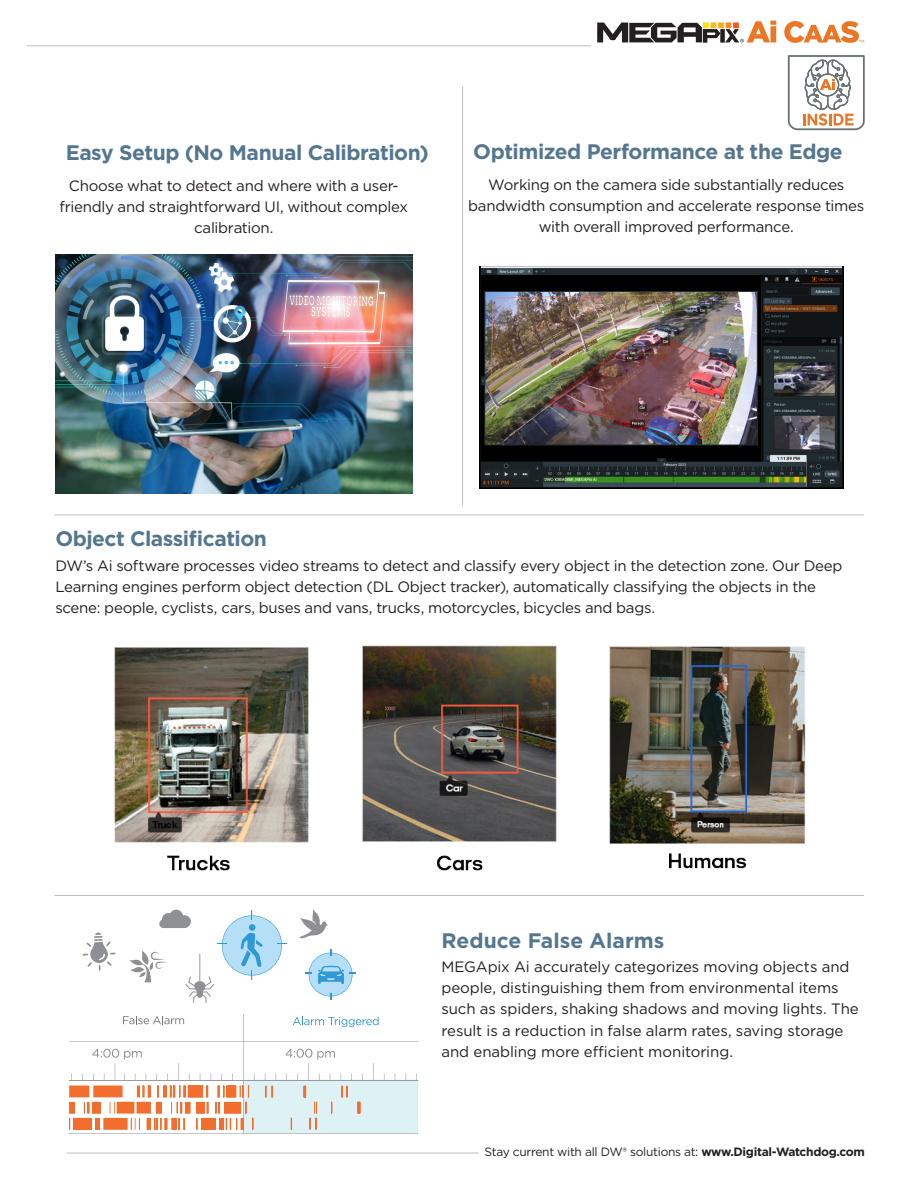
<style>
.page{position:relative;width:918px;height:1188px;background:#fff}
.page>*{position:absolute;margin:0;border:0;box-sizing:border-box;transform-origin:0 0}
.t1{font:700 21px "Gotham";letter-spacing:-.02em;color:#54768e}
.t2{font:700 21px "Gotham";color:#54768e}
.t3{font:15px/21.3px "Gotham";letter-spacing:-.015em;color:#231f20}
.t4{font:12px "Gotham";letter-spacing:-.025em;color:#231f20}
.s1{font-weight:700}
</style>
<div class="page">
<hr style="left:67px;top:1153px;width:411px;height:1px;background:#bcbdc0">
<hr style="left:27px;top:45px;width:564px;height:1px;background:#bcbdc0">
<svg style="left:597px;top:21px;width:179px;height:22px"></svg>
<svg style="left:784px;top:21px;width:80px;height:22px"></svg>
<img style="left:114px;top:645px;width:692px;height:226px">
<img style="left:480px;top:266px;width:364px;height:223px">
<img style="left:55px;top:255px;width:357px;height:238px">
<hr style="left:55px;top:895px;width:809px;height:1px;background:#bcbdc0">
<hr style="left:55px;top:514px;width:809px;height:1px;background:#bcbdc0">
<svg style="left:788px;top:55px;width:77px;height:75px"></svg>
<svg style="left:306px;top:949px;width:50px;height:51px"></svg>
<svg style="left:69px;top:1014px;width:350px;height:120px"></svg>
<svg style="left:299px;top:909px;width:29px;height:30px"></svg>
<svg style="left:129px;top:910px;width:157px;height:93px"></svg>
<svg style="left:83px;top:932px;width:33px;height:39px"></svg>
<hr style="left:462px;top:86px;width:1px;height:419px;background:#bcbdc0">
<p class="t1" style="left:66px;top:139px;width:365px">Easy Setup (No Manual Calibration)</p>
<p class="t3" style="left:60px;top:174px;width:350px;text-align:center">Choose what to detect and where with a user&shy;friendly and straightforward UI, without complex calibration.</p>
<p class="t1" style="left:473px;top:137px;width:371px">Optimized Performance at the Edge</p>
<p class="t3" style="left:468px;top:173px;width:398px;text-align:center">Working on the camera side substantially reduces bandwidth consumption and accelerate response times with overall improved performance.</p>
<p class="t1" style="left:55px;top:524px;width:213px">Object Classification</p>
<p class="t3" style="left:55px;top:554px;width:789px">DW’s Ai software processes video streams to detect and classify every object in the detection zone. Our Deep<br>Learning engines perform object detection (DL Object tracker), automatically classifying the objects in the scene: people, cyclists, cars, buses and vans, trucks, motorcycles, bicycles and bags.</p>
<p class="t2" style="left:441px;top:927px;width:225px">Reduce False Alarms</p>
<p class="t3" style="left:441px;top:955px;width:419px">MEGApix Ai accurately categorizes moving objects and people, distinguishing them from environmental items such as spiders, shaking shadows and moving lights. The result is a reduction in false alarm rates, saving storage and enabling more efficient monitoring.</p>
<p class="t4" style="left:485px;top:1144px;width:382px">Stay current with all DW® solutions at: <span class="s1">www.Digital-Watchdog.com</span></p>
</div>
